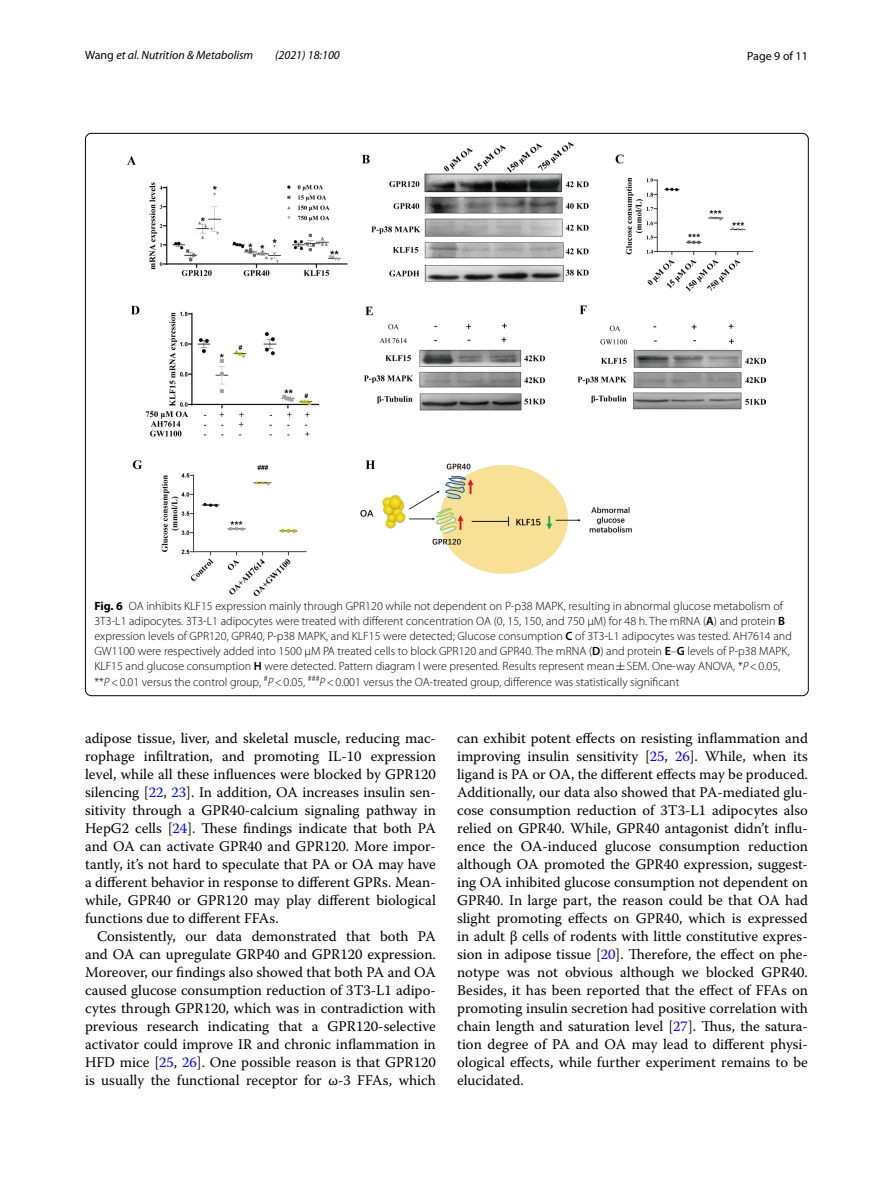
<style>
.page{position:relative;width:893px;height:1187px;background:#fff}
.page>*{position:absolute;margin:0;border:0;box-sizing:border-box;transform-origin:0 0}
.t1{font:14.7px/18px "Warnock Pro";color:#000;text-align:justify}
.t2{font:300 12px/15px "Myriad Pro";color:#000}
.t3{font:italic 12px "Myriad Pro";color:#000}
.t4{font:12px "Myriad Pro";color:#000}
.s1{font-style:normal}
.s2{font-weight:700}
.s3{font-weight:600}
.s4{font-family:"MTSY";font-weight:400}
.s5{font-style:italic}
.s6{color:#00f}
</style>
<div class="page">
<img style="left:128px;top:142px;width:638px;height:453px">
<p class="t3" style="left:85px;top:48px;width:170px"><span class="s1">Wang</span> et al. Nutrition &amp; Metabolism</p>
<p class="t3" style="left:275px;top:48px;width:66px">(2021) 18:100</p>
<p class="t4" style="left:747px;top:48px;width:62px">Page 9 of 11</p>
<p class="t2" style="left:94px;top:599px;width:699px"><span class="s2">Fig. 6</span> OA inhibits KLF15 expression mainly through GPR120 while not dependent on P-p38 MAPK, resulting in abnormal glucose metabolism of 3T3-L1 adipocytes. 3T3-L1 adipocytes were treated with different concentration OA (0, 15, 150, and 750 μM) for 48 h. The mRNA (<span class="s3">A</span>) and protein <span class="s3">B </span>expression levels of GPR120, GPR40, P-p38 MAPK, and KLF15 were detected; Glucose consumption <span class="s3">C</span> of 3T3-L1 adipocytes was tested. AH7614 and GW1100 were respectively added into 1500 μM PA treated cells to block GPR120 and GPR40. The mRNA (<span class="s3">D</span>) and protein <span class="s3">E</span>–<span class="s3">G</span> levels of P-p38 MAPK, KLF15 and glucose consumption <span class="s3">H</span> were detected. Pattern diagram I were presented. Results represent mean<span class="s4">±</span>SEM. One-way ANOVA, *<span class="s5">P</span>&lt;0.05, **<span class="s5">P</span>&lt;0.01 versus the control group, <sup>#</sup><span class="s5">P</span>&lt;0.05, <sup>###</sup><span class="s5">P</span>&lt;0.001 versus the OA-treated group, difference was statistically significant</p>
<p class="t1" style="left:85px;top:729px;width:352px">adipose tissue, liver, and skeletal muscle, reducing mac&shy;rophage infiltration, and promoting IL-10 expression level, while all these influences were blocked by GPR120 silencing [<span class="s6">22</span>, <span class="s6">23</span>]. In addition, OA increases insulin sen&shy;sitivity through a GPR40-calcium signaling pathway in HepG2 cells [<span class="s6">24</span>]. These findings indicate that both PA and OA can activate GPR40 and GPR120. More impor&shy;tantly, it’s not hard to speculate that PA or OA may have a different behavior in response to different GPRs. Mean&shy;while, GPR40 or GPR120 may play different biological functions due to different FFAs.</p>
<p class="t1" style="left:85px;top:927px;width:352px;text-indent:12px">Consistently, our data demonstrated that both PA and OA can upregulate GRP40 and GPR120 expression.<br>Moreover, our findings also showed that both PA and OA caused glucose consumption reduction of 3T3-L1 adipo&shy;cytes through GPR120, which was in contradiction with previous research indicating that a GPR120-selective activator could improve IR and chronic inflammation in HFD mice [<span class="s6">25</span>, <span class="s6">26</span>]. One possible reason is that GPR120 is usually the functional receptor for ω-3 FFAs, which</p>
<p class="t1" style="left:457px;top:729px;width:352px">can exhibit potent effects on resisting inflammation and improving insulin sensitivity [<span class="s6">25</span>, <span class="s6">26</span>]. While, when its ligand is PA or OA, the different effects may be produced.<br>Additionally, our data also showed that PA-mediated glu&shy;cose consumption reduction of 3T3-L1 adipocytes also relied on GPR40. While, GPR40 antagonist didn’t influ&shy;ence the OA-induced glucose consumption reduction although OA promoted the GPR40 expression, suggest&shy;ing OA inhibited glucose consumption not dependent on GPR40. In large part, the reason could be that OA had slight promoting effects on GPR40, which is expressed in adult β cells of rodents with little constitutive expres&shy;sion in adipose tissue [<span class="s6">20</span>]. Therefore, the effect on phe&shy;notype was not obvious although we blocked GPR40.<br>Besides, it has been reported that the effect of FFAs on promoting insulin secretion had positive correlation with chain length and saturation level [<span class="s6">27</span>]. Thus, the satura&shy;tion degree of PA and OA may lead to different physi&shy;ological effects, while further experiment remains to be elucidated.</p>
</div>
